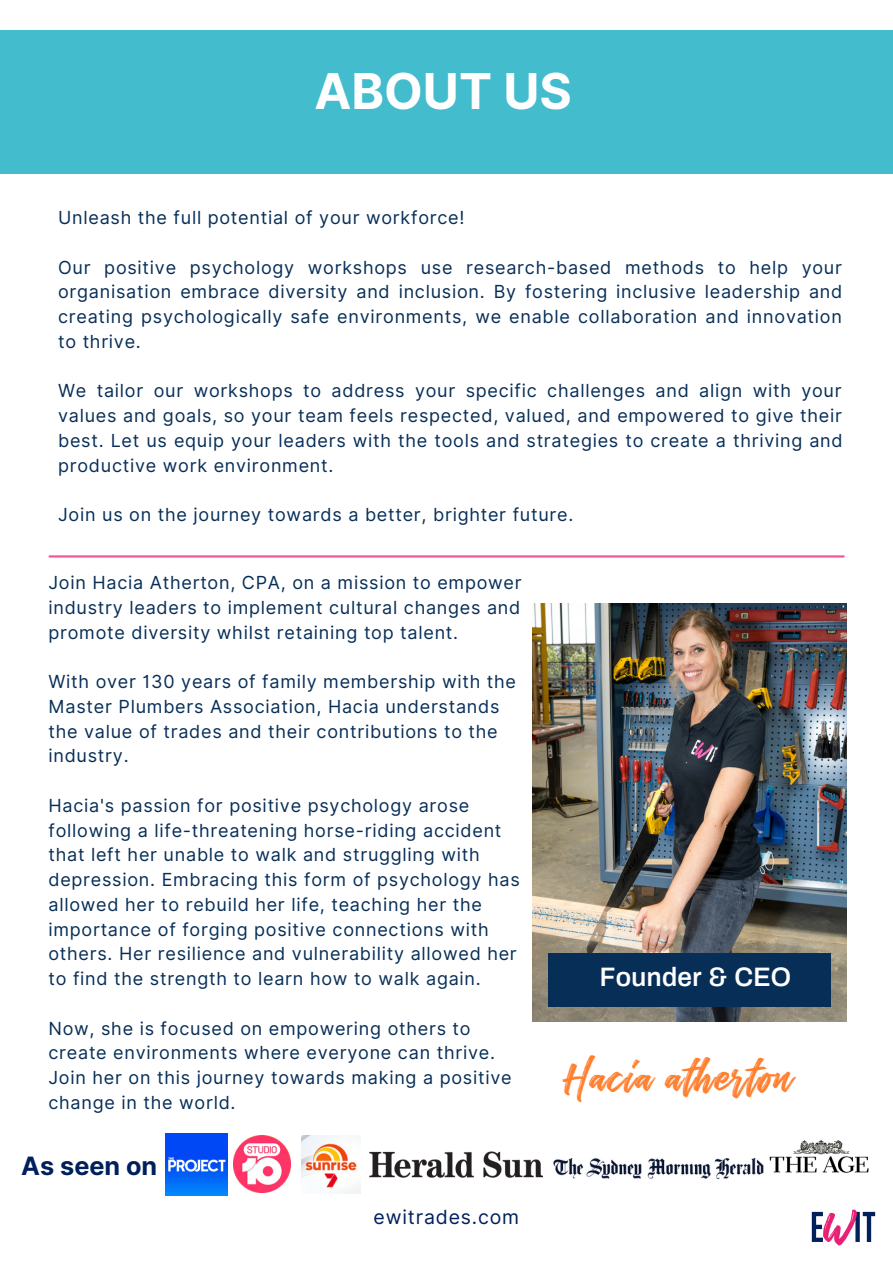
<style>
.page{position:relative;width:893px;height:1264px;background:#fff}
.page>*{position:absolute;margin:0;border:0;box-sizing:border-box;transform-origin:0 0}
.t1{font:49.95px "The Historia Demo";letter-spacing:.035em;color:#ff8030}
.t2{font:700 49.5px "Inter";color:#fff}
.t3{font:600 26.1px "Archivo";color:#fff}
.t4{font:700 25.2px "Inter";color:#00205c}
.t5{font:19.5px "Inter";letter-spacing:.04em;color:#00205c}
.t6{font:18px/24.8px "Inter";letter-spacing:.04em;color:#072e57;text-align:justify}
</style>
<div class="page">
<img style="left:233px;top:1135px;width:58px;height:57px">
<img style="left:302px;top:1135px;width:58px;height:58px">
<img style="left:369px;top:1151px;width:173px;height:26px">
<img style="left:532px;top:604px;width:314px;height:417px">
<div style="left:548px;top:953px;width:282px;height:53px;background:#072e57"></div>
<hr style="left:50px;top:555px;width:793px;height:2px;background:#ee2e81">
<img style="left:811px;top:1209px;width:65px;height:37px">
<img style="left:553px;top:1158px;width:211px;height:22px">
<img style="left:769px;top:1139px;width:100px;height:34px">
<div style="left:0;top:31px;width:892px;height:143px;background:#43bccd"></div>
<img style="left:165px;top:1133px;width:62px;height:62px">
<p class="t2" style="left:314px;top:62px;width:259px">ABOUT US</p>
<p class="t6" style="left:58px;top:205px;width:408px">Unleash the full potential of your workforce!</p>
<p class="t6" style="left:58px;top:255px;width:785px">Our positive psychology workshops use research-based methods to help your organisation embrace diversity and inclusion. By fostering inclusive leadership and creating psychologically safe environments, we enable collaboration and innovation to thrive.</p>
<p class="t6" style="left:58px;top:378px;width:786px">We tailor our workshops to address your specific challenges and align with your values and goals, so your team feels respected, valued, and empowered to give their best. Let us equip your leaders with the tools and strategies to create a thriving and productive work environment.</p>
<p class="t6" style="left:58px;top:502px;width:517px">Join us on the journey towards a better, brighter future.</p>
<p class="t6" style="left:48px;top:570px;width:474px">Join Hacia Atherton, CPA, on a mission to empower industry leaders to implement cultural changes and promote diversity whilst retaining top talent.</p>
<p class="t6" style="left:48px;top:669px;width:469px;text-align:left">With over 130 years of family membership with the Master Plumbers Association, Hacia understands the value of trades and their contributions to the industry.</p>
<p class="t6" style="left:48px;top:793px;width:473px;text-align:left">Hacia's passion for positive psychology arose following a life-threatening horse-riding accident that left her unable to walk and struggling with depression. Embracing this form of psychology has allowed her to rebuild her life, teaching her the importance of forging positive connections with others. Her resilience and vulnerability allowed her to find the strength to learn how to walk again.</p>
<p class="t6" style="left:48px;top:1015px;width:464px;text-align:left">Now, she is focused on empowering others to create environments where everyone can thrive.<br>Join her on this journey towards making a positive change in the world.</p>
<p class="t4" style="left:21px;top:1150px;width:137px">As seen on</p>
<p class="t5" style="left:373px;top:1204px;width:147px">ewitrades.com</p>
<p class="t3" style="left:599px;top:963px;width:193px">Founder &amp; CEO</p>
<p class="t1" style="left:565px;top:1055px;width:228px">Hacia atherton</p>
</div>
